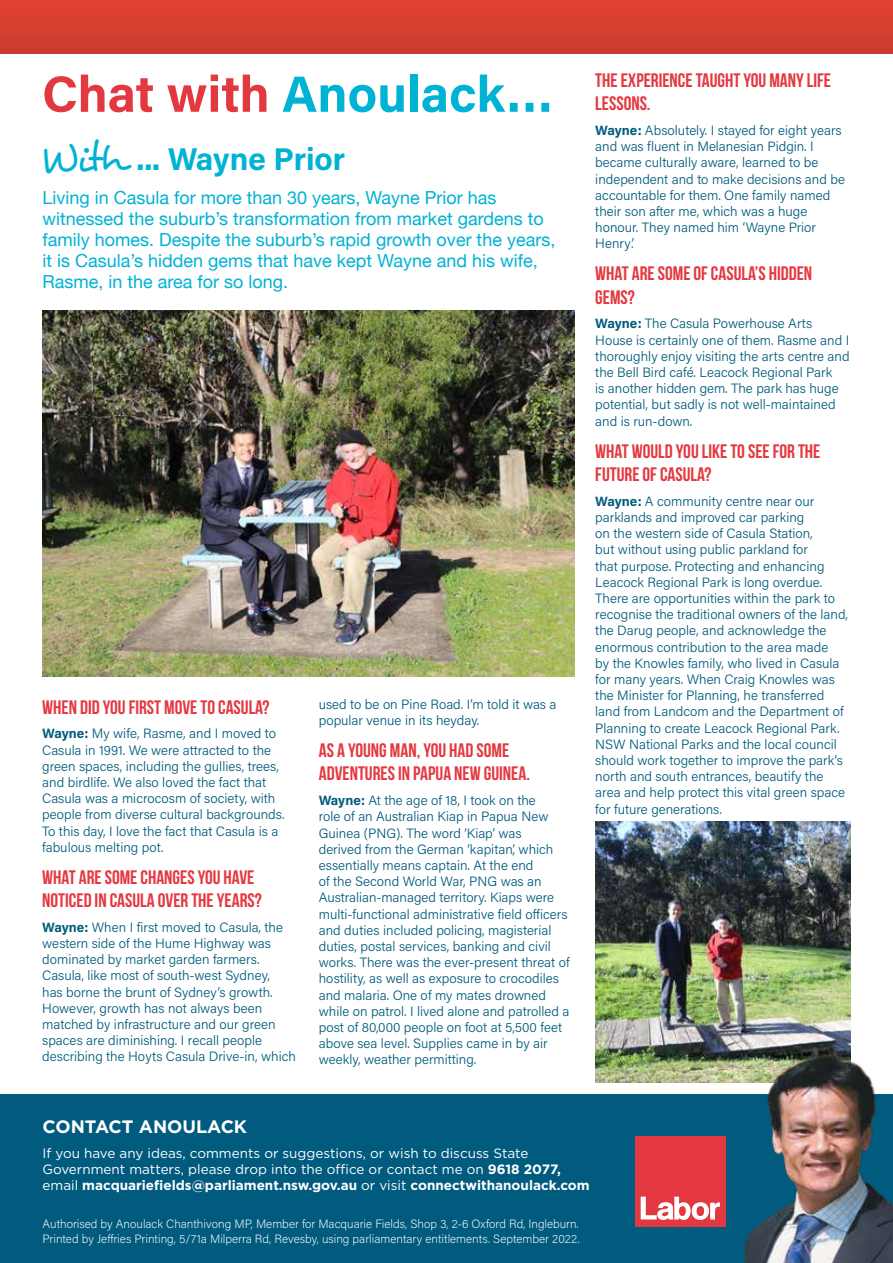
<style>
.page{position:relative;width:893px;height:1263px;background:#fff}
.page>*{position:absolute;margin:0;border:0;box-sizing:border-box;transform-origin:0 0}
.t1{font:700 51px "Acumin Pro";color:#00b2d4}
.t2{font:700 31.5px "Acumin Pro";color:#00b2d4}
.t3{font:700 19.5px/23.4px "Bebas Neue";color:#e43840}
.t4{font:18px/21px "Helvetica Neue";color:#00b2d4}
.t5{font:700 18px "Gotham";color:#fff}
.t6{font:300 13.5px/16.2px "Acumin Pro";color:#005b7e}
.t7{font:13.5px/16.2px "Gotham";color:#fff}
.t8{font:200 12px/14.4px "Acumin Pro";color:#fff}
.s1{color:#e43840}
.s2{font-family:"Desyrel";font-weight:400;font-size:42px}
.s3{font-weight:700}
</style>
<div class="page">
<div style="left:0;top:0;width:893px;height:53px;background:#d63f30"></div>
<div style="left:0;top:1094px;width:893px;height:169px;background:#005b7e"></div>
<img style="left:595px;top:822px;width:255px;height:261px">
<img style="left:726px;top:1044px;width:167px;height:219px">
<img style="left:43px;top:310px;width:531px;height:366px">
<div style="left:635px;top:1136px;width:90px;height:90px;background:#e43840"></div>
<svg style="left:641px;top:1196px;width:79px;height:24px"></svg>
<h1 class="t1" style="left:42px;top:58px;width:513px"><span class="s1">Chat with</span> Anoulack…</h1>
<h2 class="t2" style="left:40px;top:136px;width:307px"><span class="s2">With</span> ... Wayne Prior</h2>
<p class="t4" style="left:43px;top:189px;width:514px">Living in Casula for more than 30 years, Wayne Prior has witnessed the suburb’s transformation from market gardens to family homes. Despite the suburb’s rapid growth over the years, it is Casula’s hidden gems that have kept Wayne and his wife, Rasme, in the area for so long.</p>
<h3 class="t3" style="left:42px;top:695px;width:229px">WHEN DID YOU FIRST MOVE TO CASULA?</h3>
<p class="t6" style="left:42px;top:725px;width:244px"><span class="s3">Wayne:</span> My wife, Rasme, and I moved to Casula in 1991. We were attracted to the green spaces, including the gullies, trees, and birdlife. We also loved the fact that Casula was a microcosm of society, with people from diverse cultural backgrounds.<br>To this day, I love the fact that Casula is a fabulous melting pot.</p>
<h3 class="t3" style="left:42px;top:865px;width:221px">WHAT ARE SOME CHANGES YOU HAVE<br>NOTICED IN CASULA OVER THE YEARS?</h3>
<p class="t6" style="left:42px;top:918px;width:255px"><span class="s3">Wayne:</span> When I first moved to Casula, the western side of the Hume Highway was dominated by market garden farmers.<br>Casula, like most of south-west Sydney,<br>has borne the brunt of Sydney’s growth.<br>However, growth has not always been matched by infrastructure and our green spaces are diminishing. I recall people describing the Hoyts Casula Drive-in, which</p>
<p class="t6" style="left:319px;top:696px;width:239px">used to be on Pine Road. I’m told it was a popular venue in its heyday.</p>
<h3 class="t3" style="left:319px;top:738px;width:213px">AS A YOUNG MAN, YOU HAD SOME<br>ADVENTURES IN PAPUA NEW GUINEA.</h3>
<p class="t6" style="left:319px;top:792px;width:252px"><span class="s3">Wayne:</span> At the age of 18, I took on the<br>role of an Australian Kiap in Papua New Guinea (PNG). The word ‘Kiap’ was<br>derived from the German ‘kapitan’, which essentially means captain. At the end<br>of the Second World War, PNG was an Australian-managed territory. Kiaps were multi-functional administrative field officers and duties included policing, magisterial duties, postal services, banking and civil works. There was the ever-present threat of hostility, as well as exposure to crocodiles and malaria. One of my mates drowned while on patrol. I lived alone and patrolled a post of 80,000 people on foot at 5,500 feet above sea level. Supplies came in by air weekly, weather permitting.</p>
<h3 class="t3" style="left:595px;top:68px;width:237px">THE EXPERIENCE TAUGHT YOU MANY LIFE<br>LESSONS.</h3>
<p class="t6" style="left:595px;top:122px;width:251px"><span class="s3">Wayne:</span> Absolutely. I stayed for eight years and was fluent in Melanesian Pidgin. I became culturally aware, learned to be independent and to make decisions and be accountable for them. One family named their son after me, which was a huge honour. They named him ‘Wayne Prior Henry’.</p>
<h3 class="t3" style="left:595px;top:262px;width:218px">WHAT ARE SOME OF CASULA’S HIDDEN<br>GEMS?</h3>
<p class="t6" style="left:595px;top:315px;width:256px"><span class="s3">Wayne:</span> The Casula Powerhouse Arts House is certainly one of them. Rasme and I thoroughly enjoy visiting the arts centre and the Bell Bird café. Leacock Regional Park<br>is another hidden gem. The park has huge potential, but sadly is not well-maintained and is run-down.</p>
<h3 class="t3" style="left:595px;top:439px;width:227px">WHAT WOULD YOU LIKE TO SEE FOR THE<br>FUTURE OF CASULA?</h3>
<p class="t6" style="left:595px;top:492px;width:254px"><span class="s3">Wayne:</span> A community centre near our parklands and improved car parking<br>on the western side of Casula Station,<br>but without using public parkland for<br>that purpose. Protecting and enhancing Leacock Regional Park is long overdue.<br>There are opportunities within the park to recognise the traditional owners of the land, the Darug people, and acknowledge the enormous contribution to the area made<br>by the Knowles family, who lived in Casula for many years. When Craig Knowles was the Minister for Planning, he transferred land from Landcom and the Department of Planning to create Leacock Regional Park.<br>NSW National Parks and the local council should work together to improve the park’s north and south entrances, beautify the area and help protect this vital green space for future generations.</p>
<h3 class="t5" style="left:43px;top:1114px;width:206px">CONTACT ANOULACK</h3>
<p class="t7" style="left:43px;top:1144px;width:549px">If you have any ideas, comments or suggestions, or wish to discuss State<br>Government matters, please drop into the office or contact me on <span class="s3">9618 2077, </span>email <span class="s3">macquariefields@parliament.nsw.gov.au</span> or visit <span class="s3">connectwithanoulack.com</span></p>
<p class="t8" style="left:43px;top:1216px;width:539px">Authorised by Anoulack Chanthivong MP, Member for Macquarie Fields, Shop 3, 2-6 Oxford Rd, Ingleburn.<br>Printed by Jeffries Printing, 5/71a Milperra Rd, Revesby, using parliamentary entitlements. September 2022.</p>
</div>
